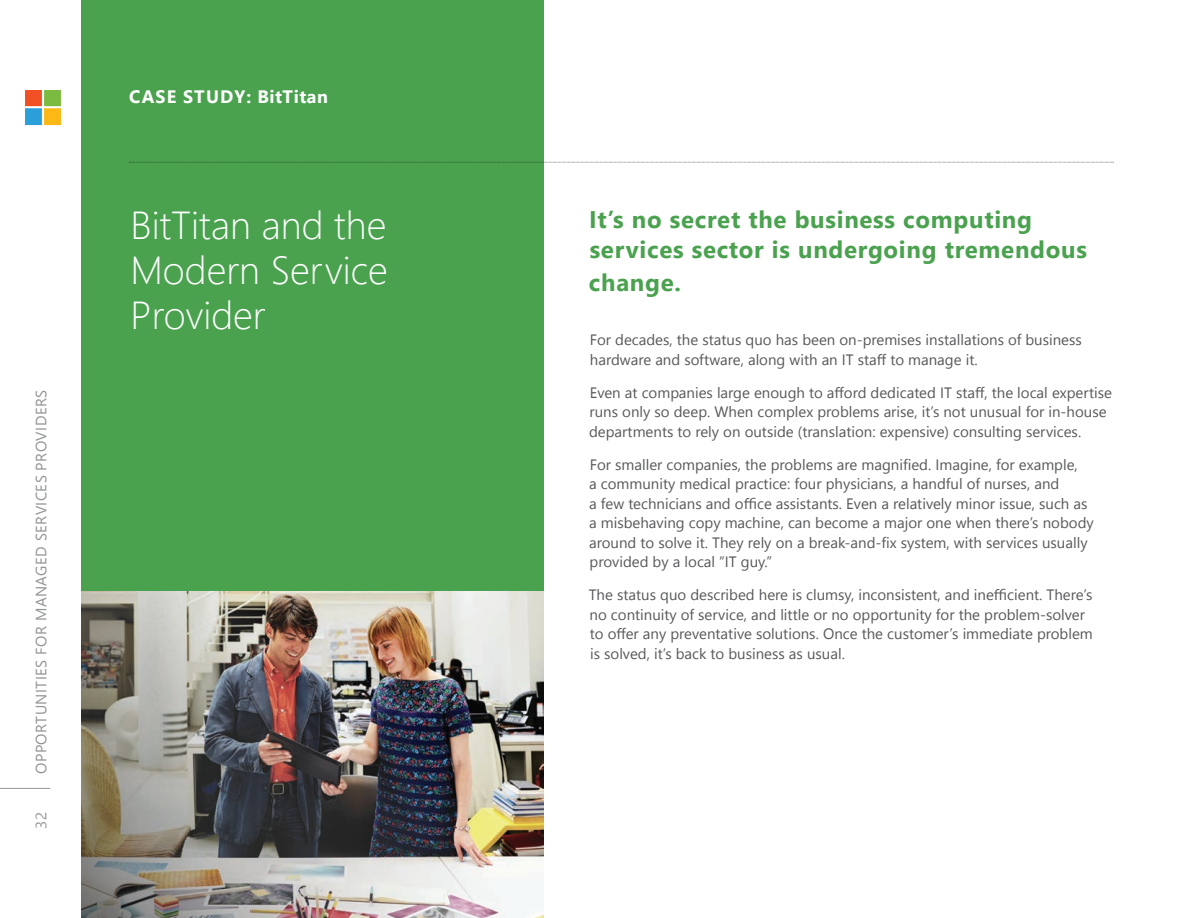
<style>
.page{position:relative;width:1188px;height:918px;background:#fff}
.page>*{position:absolute;margin:0;border:0;box-sizing:border-box;transform-origin:0 0}
.t1{font:300 39px/45px "Segoe UI";color:#fff;text-align:justify}
.t2{font:700 24px/30px "Segoe UI";letter-spacing:.03em;color:#4aa24f}
.t3{font:700 18px "Segoe UI";letter-spacing:.045em;color:#fff}
.t4{font:15px/19.5px "Segoe UI";color:#57585a}
.t5{font:15px "Segoe UI";letter-spacing:.03em;color:#939598}
</style>
<div class="page">
<img style="left:25px;top:90px;width:36px;height:36px">
<div style="left:81px;top:0;width:462px;height:918px;background:#4aa24f"></div>
<svg style="left:129px;top:162px;width:985px;height:1px"></svg>
<img style="left:81px;top:592px;width:462px;height:326px">
<hr style="left:0;top:788px;width:50px;height:1px;background:#939598">
<p class="t5" style="left:30px;top:774px;width:385px;rotate:-90deg">OPPORTUNITIES FOR MANAGED SERVICES PROVIDERS</p>
<p class="t5" style="left:30px;top:829px;width:19px;rotate:-90deg">32</p>
<p class="t3" style="left:129px;top:83px;width:200px">CASE STUDY: BitTitan</p>
<h1 class="t1" style="left:130px;top:201px;width:259px">BitTitan and the Modern Service Provider</h1>
<h2 class="t2" style="left:589px;top:204px;width:499px">It’s no secret the business computing services sector is undergoing tremendous</h2>
<h2 class="t2" style="left:589px;top:267px;width:94px">change.</h2>
<p class="t4" style="left:590px;top:330px;width:494px">For decades, the status quo has been on-premises installations of business hardware and software, along with an IT staff to manage it.</p>
<p class="t4" style="left:589px;top:382px;width:524px">Even at companies large enough to afford dedicated IT staff, the local expertise runs only so deep. When complex problems arise, it’s not unusual for in-house departments to rely on outside (translation: expensive) consulting services.</p>
<p class="t4" style="left:589px;top:454px;width:506px">For smaller companies, the problems are magnified. Imagine, for example,<br>a community medical practice: four physicians, a handful of nurses, and<br>a few technicians and office assistants. Even a relatively minor issue, such as a misbehaving copy machine, can become a major one when there’s nobody around to solve it. They rely on a break-and-fix system, with services usually provided by a local “IT guy.”</p>
<p class="t4" style="left:589px;top:585px;width:506px">The status quo described here is clumsy, inconsistent, and inefficient. There’s no continuity of service, and little or no opportunity for the problem-solver to offer any preventative solutions. Once the customer’s immediate problem is solved, it’s back to business as usual.</p>
</div>
